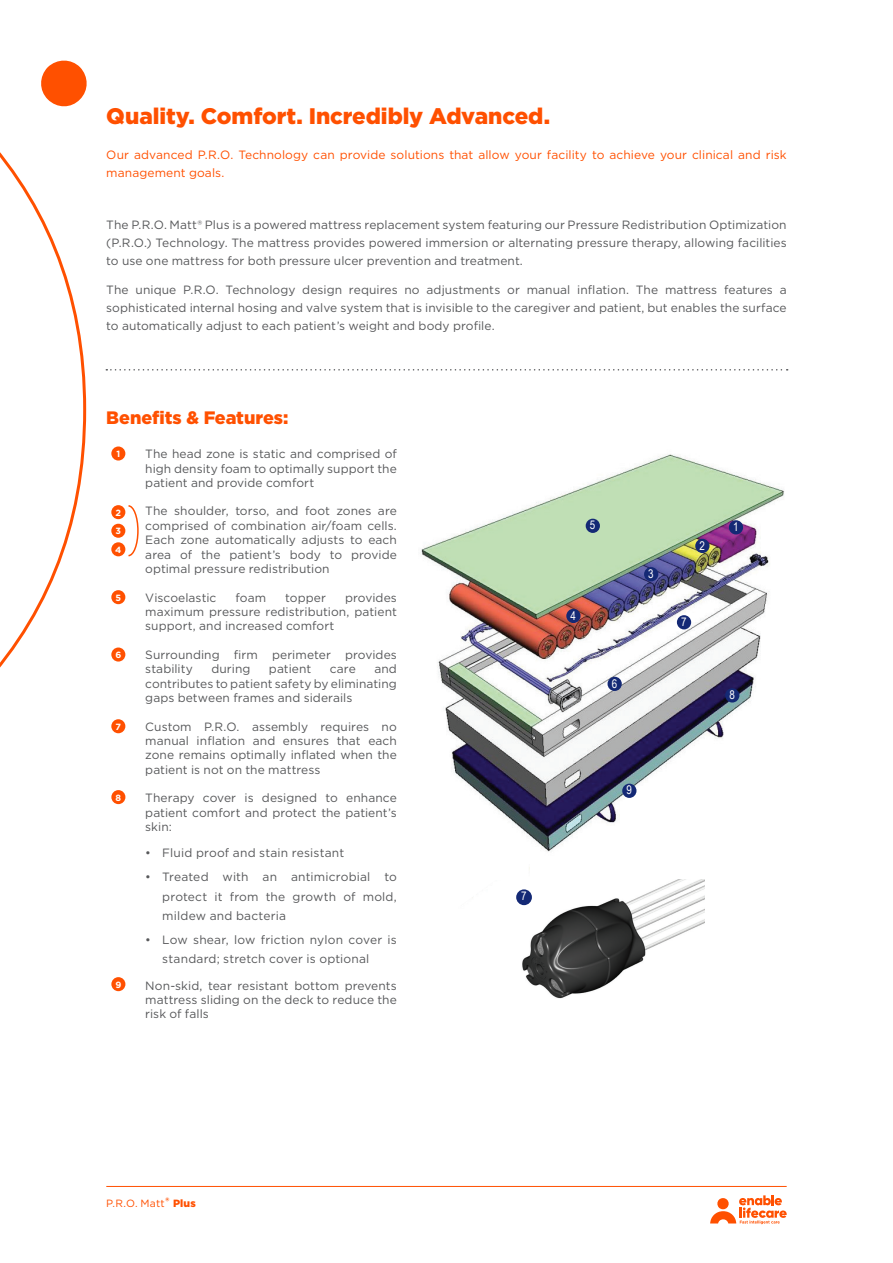
<style>
.page{position:relative;width:893px;height:1263px;background:#fff}
.page>*{position:absolute;margin:0;border:0;box-sizing:border-box;transform-origin:0 0}
.Orange_12pt_Black{font:900 22.5px "Gotham";letter-spacing:-.005em;color:#ff5000}
.Orange_12pt_Black-2{font:900 18px "Gotham";letter-spacing:-.005em;color:#ff5000}
.Body_text_on_white{font:12px/14.4px "Gotham";letter-spacing:.005em;color:#57585a;text-align:justify}
.Body_text_on_white-2{font:12px/18px "Gotham";letter-spacing:.005em;color:#ff5000}
.t1{font:12px "Arial Narrow";color:#fff}
.t2{font:10.5px "Gotham";color:#ff5000}
.t3{font:900 10.5px "Gotham";color:#ff5000}
.Body_text_on_white-3{font:700 9px "Gotham";color:#fff}
.s1{font-weight:900}
</style>
<div class="page">
<hr style="left:106px;top:1186px;width:681px;height:1px;background:#ff5000">
<svg style="left:710px;top:1195px;width:77px;height:29px"></svg>
<svg style="left:0;top:60px;width:87px;height:608px"></svg>
<svg style="left:106px;top:369px;width:682px;height:2px"></svg>
<img style="left:421px;top:454px;width:363px;height:398px">
<div style="left:729px;top:520px;width:14px;height:14px;background:#142975;border-radius:50%"></div>
<div style="left:695px;top:539px;width:14px;height:14px;background:#142975;border-radius:50%"></div>
<div style="left:644px;top:567px;width:14px;height:14px;background:#142975;border-radius:50%"></div>
<div style="left:566px;top:609px;width:15px;height:14px;background:#142975;border-radius:50%"></div>
<div style="left:586px;top:519px;width:14px;height:14px;background:#142975;border-radius:50%"></div>
<div style="left:607px;top:677px;width:15px;height:14px;background:#142975;border-radius:50%"></div>
<div style="left:725px;top:688px;width:14px;height:14px;background:#142975;border-radius:50%"></div>
<div style="left:677px;top:615px;width:14px;height:14px;background:#142975;border-radius:50%"></div>
<img style="left:595px;top:826px;width:7px;height:26px">
<div style="left:622px;top:784px;width:14px;height:14px;background:#142975;border-radius:50%"></div>
<img style="left:522px;top:880px;width:182px;height:119px">
<svg style="left:516px;top:889px;width:16px;height:16px"></svg>
<svg style="left:602px;top:820px;width:182px;height:32px"></svg>
<svg style="left:516px;top:880px;width:13px;height:35px"></svg>
<div style="left:111px;top:446px;width:14px;height:14px;background:#ff5000;border-radius:50%"></div>
<div style="left:111px;top:505px;width:14px;height:14px;background:#ff5000;border-radius:50%"></div>
<div style="left:111px;top:524px;width:14px;height:14px;background:#ff5000;border-radius:50%"></div>
<div style="left:111px;top:542px;width:14px;height:14px;background:#ff5000;border-radius:50%"></div>
<div style="left:111px;top:590px;width:14px;height:14px;background:#ff5000;border-radius:50%"></div>
<div style="left:111px;top:647px;width:14px;height:14px;background:#ff5000;border-radius:50%"></div>
<div style="left:111px;top:719px;width:14px;height:14px;background:#ff5000;border-radius:50%"></div>
<div style="left:111px;top:790px;width:14px;height:14px;background:#ff5000;border-radius:50%"></div>
<div style="left:111px;top:977px;width:14px;height:14px;background:#ff5000;border-radius:50%"></div>
<svg style="left:128px;top:505px;width:11px;height:52px"></svg>
<p class="Orange_12pt_Black" style="left:106px;top:101px;width:445px">Quality. Comfort. Incredibly Advanced.</p>
<p class="Body_text_on_white-2" style="left:106px;top:146px;width:682px">Our advanced P.R.O. Technology can provide solutions that allow your facility to achieve your clinical and risk management goals.</p>
<p class="Body_text_on_white" style="left:106px;top:216px;width:682px;line-height:18px">The P.R.O. Matt® Plus is a powered mattress replacement system featuring our Pressure Redistribution Optimization (P.R.O.) Technology. The mattress provides powered immersion or alternating pressure therapy, allowing facilities to use one mattress for both pressure ulcer prevention and treatment.</p>
<p class="Body_text_on_white" style="left:106px;top:280px;width:682px;line-height:18px">The unique P.R.O. Technology design requires no adjustments or manual inflation. The mattress features a sophisticated internal hosing and valve system that is invisible to the caregiver and patient, but enables the surface to automatically adjust to each patient’s weight and body profile.</p>
<p class="Orange_12pt_Black-2" style="left:106px;top:405px;width:184px">Benefits &amp; Features:</p>
<p class="Body_text_on_white-3" style="left:116px;top:449px;width:5px">1</p>
<p class="Body_text_on_white-3" style="left:116px;top:507px;width:7px">2</p>
<p class="Body_text_on_white-3" style="left:116px;top:526px;width:7px">3</p>
<p class="Body_text_on_white-3" style="left:115px;top:544px;width:8px">4</p>
<p class="Body_text_on_white-3" style="left:116px;top:592px;width:7px">5</p>
<p class="Body_text_on_white-3" style="left:115px;top:650px;width:7px">6</p>
<p class="Body_text_on_white-3" style="left:116px;top:721px;width:7px">7</p>
<p class="Body_text_on_white-3" style="left:116px;top:792px;width:7px">8</p>
<p class="Body_text_on_white-3" style="left:115px;top:979px;width:7px">9</p>
<p class="Body_text_on_white" style="left:145px;top:446px;width:253px">The head zone is static and comprised of high density foam to optimally support the patient and provide comfort</p>
<p class="Body_text_on_white" style="left:145px;top:504px;width:253px">The shoulder, torso, and foot zones are comprised of combination air/foam cells.<br>Each zone automatically adjusts to each area of the patient’s body to provide optimal pressure redistribution</p>
<p class="Body_text_on_white" style="left:145px;top:590px;width:73px">Viscoelastic</p>
<p class="Body_text_on_white" style="left:236px;top:590px;width:32px">foam</p>
<p class="Body_text_on_white" style="left:285px;top:590px;width:42px">topper</p>
<p class="Body_text_on_white" style="left:145px;top:590px;width:253px;text-indent:200px">provides maximum pressure redistribution, patient support, and increased comfort</p>
<p class="Body_text_on_white" style="left:145px;top:647px;width:253px">Surrounding firm perimeter provides stability</p>
<p class="Body_text_on_white" style="left:145px;top:661px;width:253px;text-indent:229px">and contributes to patient safety by eliminating gaps between frames and siderails</p>
<p class="Body_text_on_white" style="left:145px;top:719px;width:253px">Custom P.R.O. assembly requires no manual inflation and ensures that each zone remains optimally inflated when the patient is not on the mattress</p>
<p class="Body_text_on_white" style="left:145px;top:790px;width:253px">Therapy cover is designed to enhance patient comfort and protect the patient’s skin:</p>
<p class="Body_text_on_white" style="left:211px;top:661px;width:41px">during</p>
<p class="Body_text_on_white" style="left:269px;top:661px;width:44px">patient</p>
<p class="Body_text_on_white" style="left:330px;top:661px;width:27px">care</p>
<p class="Body_text_on_white" style="left:145px;top:846px;width:200px">• Fluid proof and stain resistant</p>
<p class="Body_text_on_white" style="left:162px;top:867px;width:236px;line-height:19.5px;text-indent:-17px">• Treated with an antimicrobial to protect it from the growth of mold, mildew and bacteria</p>
<p class="Body_text_on_white" style="left:162px;top:930px;width:236px;line-height:19.5px;text-indent:-17px">• Low shear, low friction nylon cover is standard; stretch cover is optional</p>
<p class="Body_text_on_white" style="left:145px;top:978px;width:253px">Non-skid, tear resistant bottom prevents mattress sliding on the deck to reduce the risk of falls</p>
<p class="t3" style="left:165px;top:1194px;width:5px">®</p>
<p class="t2" style="left:106px;top:1197px;width:91px">P.R.O. Matt <span class="s1">Plus</span></p>
<p class="t1" style="left:521px;top:887px;width:7px">7</p>
<p class="t1" style="left:590px;top:516px;width:7px">5</p>
<p class="t1" style="left:570px;top:606px;width:7px">4</p>
<p class="t1" style="left:612px;top:674px;width:7px">6</p>
<p class="t1" style="left:648px;top:565px;width:7px">3</p>
<p class="t1" style="left:699px;top:536px;width:7px">2</p>
<p class="t1" style="left:733px;top:518px;width:7px">1</p>
<p class="t1" style="left:681px;top:613px;width:7px">7</p>
<p class="t1" style="left:729px;top:686px;width:7px">8</p>
<p class="t1" style="left:626px;top:781px;width:7px">9</p>
</div>
